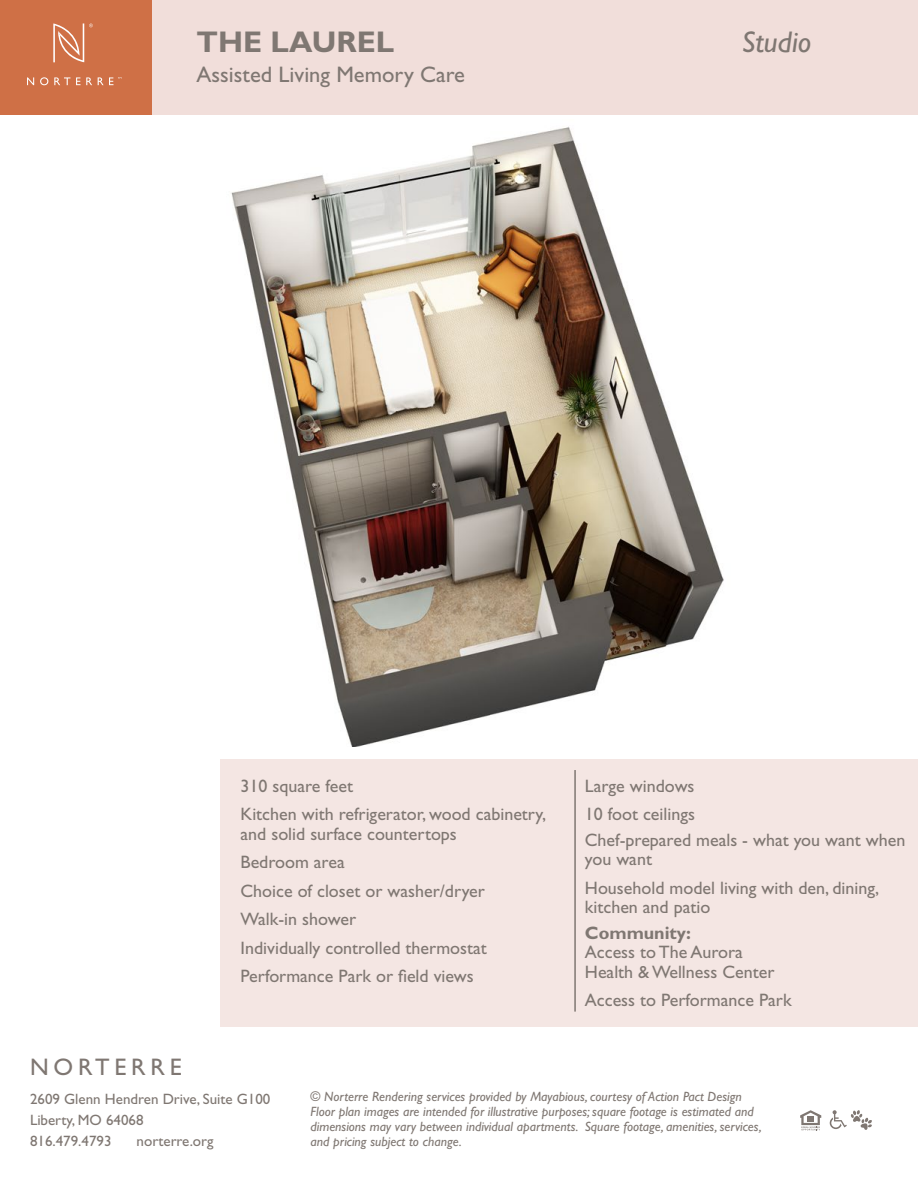
<style>
.page{position:relative;width:918px;height:1188px;background:#fff}
.page>*{position:absolute;margin:0;border:0;box-sizing:border-box;transform-origin:0 0}
.t1{font:700 30px "Gill Sans Std";color:#7f7772}
.t2{font:italic 30px "Gill Sans Std";color:#7f7772}
.t3{font:24px "Gill Sans Std";letter-spacing:.2em;color:#7f7772}
.t4{font:22.5px "Gill Sans Std";color:#7f7772}
.t5{font:18px/28.5px "Gill Sans Std";color:#7f7772}
.t6{font:700 18px "Gill Sans Std";color:#7f7772}
.t7{font:italic 16.5px "Gill Sans";color:#7f7772}
.t8{font:15px/21px "Gill Sans Std";color:#7f7772}
.t9{font:italic 13.5px/15px "Gill Sans Std";color:#7f7772}
.t10{font:italic 11.25px "Gill Sans";color:#7f7772}
</style>
<div class="page">
<img style="left:231px;top:126px;width:493px;height:620px">
<div style="left:148px;top:0;width:770px;height:115px;background:#f1deda"></div>
<div style="left:0;top:0;width:151px;height:115px;background:#cf7046"></div>
<svg style="left:800px;top:1110px;width:21px;height:20px"></svg>
<svg style="left:830px;top:1110px;width:42px;height:20px"></svg>
<div style="left:220px;top:759px;width:698px;height:268px;background:#f4e6e3"></div>
<hr style="left:574px;top:770px;width:2px;height:242px;background:#7f7772">
<svg style="left:27px;top:77px;width:7px;height:8px"></svg>
<svg style="left:40px;top:77px;width:8px;height:8px"></svg>
<svg style="left:54px;top:77px;width:16px;height:8px"></svg>
<svg style="left:76px;top:77px;width:16px;height:8px"></svg>
<svg style="left:98px;top:77px;width:23px;height:8px"></svg>
<svg style="left:53px;top:23px;width:40px;height:39px"></svg>
<h1 class="t1" style="left:197px;top:24px;width:199px">THE LAUREL</h1>
<h1 class="t2" style="left:742px;top:25px;width:71px">Studio</h1>
<p class="t4" style="left:197px;top:61px;width:270px">Assisted Living Memory Care</p>
<p class="t5" style="left:241px;top:772px;width:307px">310 square feet<br>Kitchen with refrigerator, wood cabinetry,</p>
<p class="t5" style="left:241px;top:820px;width:248px">and solid surface countertops<br>Bedroom area<br>Choice of closet or washer/dryer<br>Walk-in shower<br>Individually controlled thermostat<br>Performance Park or field views</p>
<p class="t5" style="left:585px;top:772px;width:112px">Large windows<br>10 foot ceilings</p>
<p class="t5" style="left:585px;top:830px;width:322px;line-height:19.5px">Chef-prepared meals - what you want when you want</p>
<p class="t5" style="left:585px;top:878px;width:296px;line-height:19.5px">Household model living with den, dining, kitchen and patio</p>
<p class="t6" style="left:585px;top:922px;width:108px">Community:</p>
<p class="t5" style="left:585px;top:943px;width:191px;line-height:19.5px">Access to The Aurora<br>Health &amp; Wellness Center</p>
<p class="t5" style="left:585px;top:986px;width:208px">Access to Performance Park</p>
<h2 class="t3" style="left:30px;top:1054px;width:153px">NORTERRE</h2>
<p class="t8" style="left:30px;top:1088px;width:242px">2609 Glenn Hendren Drive, Suite G100<br>Liberty, MO 64068<br>816.479.4793</p>
<p class="t8" style="left:137px;top:1130px;width:79px">norterre.org</p>
<p class="t7" style="left:401px;top:1083px;width:178px">816.479.4793 norterre.org</p>
<p class="t9" style="left:310px;top:1089px;width:453px">© Norterre Rendering services provided by Mayabious, courtesy of Action Pact Design Floor plan images are intended for illustrative purposes; square footage is estimated and dimensions may vary between individual apartments. Square footage, amenities, services, and pricing subject to change.</p>
<p class="t10" style="left:401px;top:1119px;width:391px">© 2017 Norterre Rendering services provided by Mayabious, courtesy of Action Pact Design</p>
</div>
